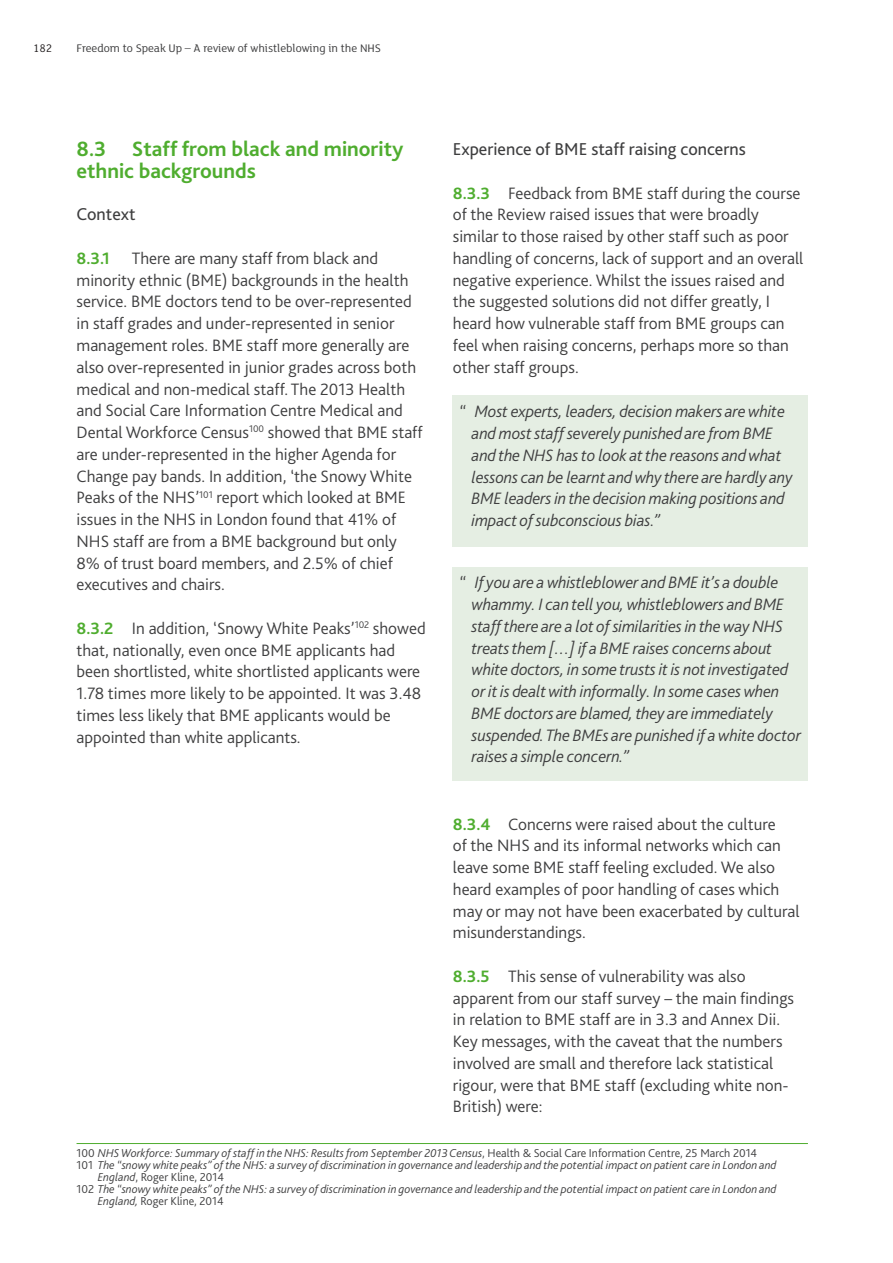
<style>
.page{position:relative;width:893px;height:1263px;background:#fff}
.page>*{position:absolute;margin:0;border:0;box-sizing:border-box;transform-origin:0 0}
.t1{font:700 21.75px/22.5px "Bliss 2";color:#4fad2f}
.t2{font:18px "Bliss 2";color:#3e3e3f}
.t3{font:300 17.25px/21.8px "Bliss 2";color:#3e3e3f}
.t4{font:italic 300 17.25px/21.8px "Bliss 2";letter-spacing:-.01em;color:#3e3e3f}
.t5{font:700 17.25px "Bliss 2";color:#4fad2f}
.t6{font:italic 300 12px/12px "Bliss 2";color:#3e3e3f}
.t7{font:12px "FS Lola";color:#3e3e3f}
.t8{font:12px "FS Lola";color:#231f20}
.s1{font-weight:700;color:#4fad2f}
.s2{font-style:normal}
</style>
<div class="page">
<div style="left:453px;top:396px;width:355px;height:151px;background:#e5eee3"></div>
<div style="left:453px;top:567px;width:355px;height:213px;background:#e5eee3"></div>
<hr style="left:77px;top:1143px;width:731px;height:1px;background:#4fad2f">
<p class="t8" style="left:33px;top:40px;width:20px">182</p>
<p class="t7" style="left:77px;top:40px;width:306px">Freedom to Speak Up – A review of whistleblowing in the NHS</p>
<h3 class="t1" style="left:77px;top:137px;width:328px">8.3 Staff from black and minority ethnic backgrounds</h3>
<p class="t2" style="left:77px;top:203px;width:61px">Context</p>
<p class="t5" style="left:77px;top:248px;width:35px">8.3.1</p>
<p class="t3" style="left:77px;top:247px;width:348px;text-indent:55px">There are many staff from black and minority ethnic (BME) backgrounds in the health service. BME doctors tend to be over-represented in staff grades and under-represented in senior management roles. BME staff more generally are also over-represented in junior grades across both medical and non-medical staff. The 2013 Health and Social Care Information Centre Medical and Dental Workforce Census<sup>100</sup> showed that BME staff are under-represented in the higher Agenda for Change pay bands. In addition, ‘the Snowy White Peaks of the NHS’<sup>101</sup> report which looked at BME issues in the NHS in London found that 41% of NHS staff are from a BME background but only 8% of trust board members, and 2.5% of chief executives and chairs.</p>
<p class="t3" style="left:77px;top:617px;width:351px"><span class="s1">8.3.2</span> In addition, ‘Snowy White Peaks’<sup>102</sup> showed that, nationally, even once BME applicants had been shortlisted, white shortlisted applicants were</p>
<p class="t3" style="left:77px;top:682px;width:346px">1.78 times more likely to be appointed. It was 3.48 times less likely that BME applicants would be appointed than white applicants.</p>
<p class="t2" style="left:453px;top:138px;width:294px">Experience of BME staff raising concerns</p>
<p class="t3" style="left:453px;top:182px;width:352px"><span class="s1">8.3.3</span> Feedback from BME staff during the course of the Review raised issues that were broadly similar to those raised by other staff such as poor handling of concerns, lack of support and an overall negative experience. Whilst the issues raised and the suggested solutions did not differ greatly, I heard how vulnerable staff from BME groups can feel when raising concerns, perhaps more so than other staff groups.</p>
<p class="t4" style="left:472px;top:400px;width:322px;text-indent:-13px">“ Most experts, leaders, decision makers are white and most staff severely punished are from BME and the NHS has to look at the reasons and what lessons can be learnt and why there are hardly any BME leaders in the decision making positions and impact of subconscious bias.”</p>
<p class="t4" style="left:472px;top:571px;width:331px;text-indent:-13px">“ If you are a whistleblower and BME it’s a double whammy. I can tell you, whistleblowers and BME staff there are a lot of similarities in the way NHS treats them […] if a BME raises concerns about white doctors, in some trusts it is not investigated or it is dealt with informally. In some cases when BME doctors are blamed, they are immediately suspended. The BMEs are punished if a white doctor raises a simple concern.”</p>
<p class="t3" style="left:453px;top:812px;width:348px"><span class="s1">8.3.4</span> Concerns were raised about the culture<br>of the NHS and its informal networks which can leave some BME staff feeling excluded. We also heard examples of poor handling of cases which may or may not have been exacerbated by cultural misunderstandings.</p>
<p class="t3" style="left:453px;top:965px;width:343px"><span class="s1">8.3.5</span> This sense of vulnerability was also apparent from our staff survey – the main findings in relation to BME staff are in 3.3 and Annex Dii.<br>Key messages, with the caveat that the numbers involved are small and therefore lack statistical rigour, were that BME staff (excluding white non-British) were:</p>
<p class="t6" style="left:77px;top:1147px;width:682px"><span class="s2">100</span> NHS Workforce: Summary of staff in the NHS: Results from September 2013 Census<span class="s2">, Health &amp; Social Care Information Centre, 25 March 2014</span></p>
<p class="t6" style="left:98px;top:1159px;width:680px;text-indent:-21px"><span class="s2">101</span> The “snowy white peaks” of the NHS: a survey of discrimination in governance and leadership and the potential impact on patient care in London and<br>England<span class="s2">, Roger Kline, 2014</span></p>
<p class="t6" style="left:98px;top:1183px;width:680px;text-indent:-21px"><span class="s2">102</span> The “snowy white peaks” of the NHS: a survey of discrimination in governance and leadership and the potential impact on patient care in London and<br>England, <span class="s2">Roger Kline, 2014</span></p>
</div>
